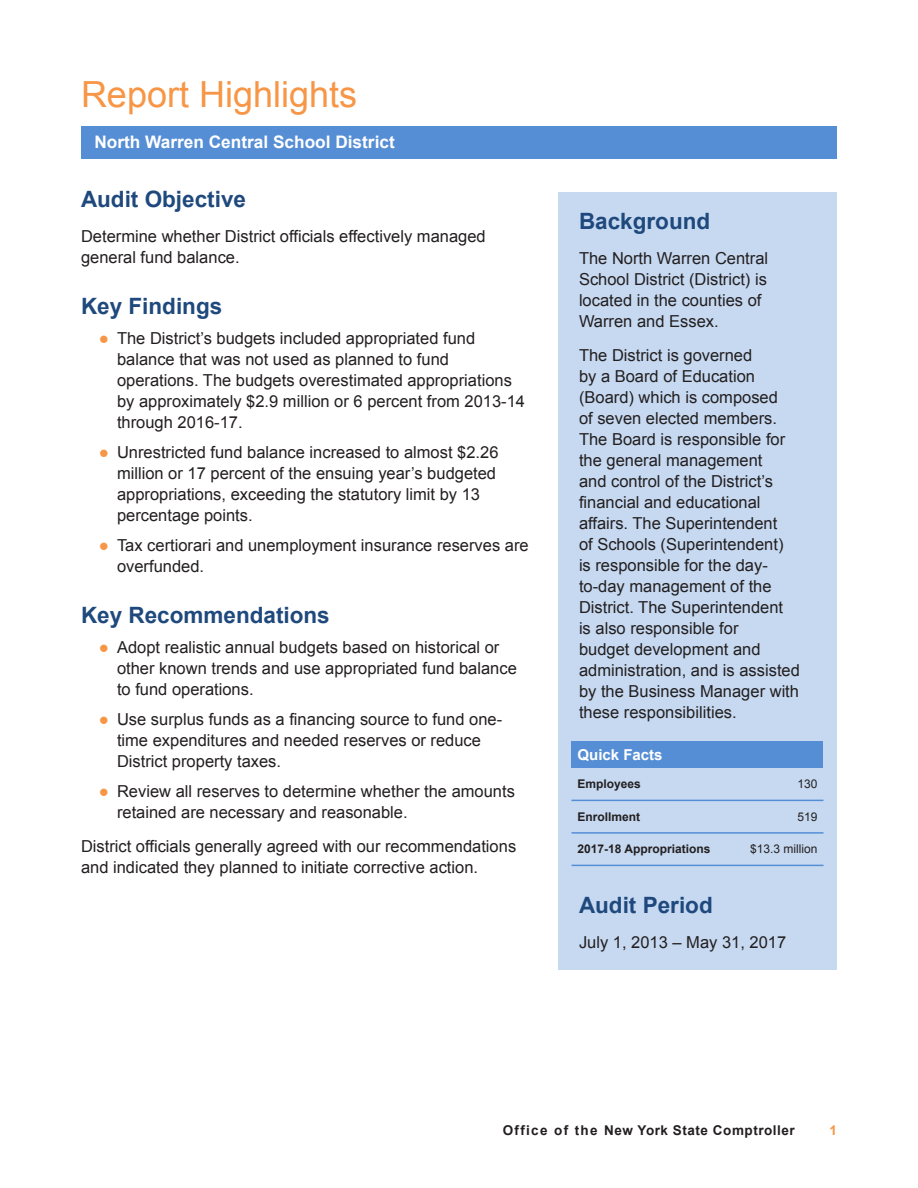
<style>
.page{position:relative;width:918px;height:1188px;background:#fff}
.page>*{position:absolute;margin:0;border:0;box-sizing:border-box;transform-origin:0 0}
.Section_Heads{font:36px "Arial";color:#f79646}
._2_Subheads{font:700 22.5px "Arial";color:#1f497d}
.t1{font:700 17.25px "Arial";color:#fff}
.Body_Text{font:16.5px/21px "Arial";color:#231f20}
.Footnotes{font:700 15px "Arial";color:#fff}
.t2{font:700 13.5px "Arial";letter-spacing:.04em;color:#231f20}
.t3{font:700 13.5px "Arial";color:#f79646}
.Footnotes-2{font:700 12px "Arial";color:#231f20}
.Footnotes-3{font:12px "Arial";color:#231f20}
.s1{color:#f79646}
</style>
<div class="page">
<hr style="left:81px;top:126px;width:756px;height:3px;background:#558ed5">
<div style="left:558px;top:192px;width:279px;height:778px;background:#c6d9f1"></div>
<div style="left:81px;top:128px;width:756px;height:31px;background:#558ed5"></div>
<div style="left:572px;top:741px;width:252px;height:27px;background:#558ed5"></div>
<hr style="left:572px;top:800px;width:158px;height:1px;background:#558ed5">
<hr style="left:730px;top:800px;width:94px;height:1px;background:#558ed5">
<hr style="left:572px;top:832px;width:158px;height:2px;background:#558ed5">
<hr style="left:730px;top:832px;width:94px;height:2px;background:#558ed5">
<hr style="left:572px;top:865px;width:158px;height:1px;background:#558ed5">
<hr style="left:730px;top:865px;width:94px;height:1px;background:#558ed5">
<p class="Section_Heads" style="left:81px;top:71px;width:278px">Report Highlights</p>
<p class="t1" style="left:94px;top:130px;width:302px">North Warren Central School District</p>
<p class="_2_Subheads" style="left:81px;top:185px;width:167px">Audit Objective</p>
<p class="Body_Text" style="left:81px;top:226px;width:406px">Determine whether District officials effectively managed general fund balance.</p>
<p class="_2_Subheads" style="left:81px;top:291px;width:143px">Key Findings</p>
<p class="Body_Text" style="left:117px;top:328px;width:410px;text-indent:-18px"><span class="s1">●</span> The District’s budgets included appropriated fund balance that was not used as planned to fund operations. The budgets overestimated appropriations by approximately $2.9 million or 6 percent from 2013-14 through 2016-17.</p>
<p class="Body_Text" style="left:117px;top:442px;width:383px;text-indent:-18px"><span class="s1">●</span> Unrestricted fund balance increased to almost $2. 26 million or 17 percent of the ensuing year’s budgeted appropriations, exceeding the statutory limit by 13 percentage points.</p>
<p class="Body_Text" style="left:117px;top:535px;width:413px;text-indent:-18px"><span class="s1">●</span> Tax certiorari and unemployment insurance reserves are overfunded.</p>
<p class="_2_Subheads" style="left:81px;top:600px;width:250px">Key Recommendations</p>
<p class="Body_Text" style="left:117px;top:637px;width:401px;text-indent:-18px"><span class="s1">●</span> Adopt realistic annual budgets based on historical or other known trends and use appropriated fund balance to fund operations.</p>
<p class="Body_Text" style="left:117px;top:709px;width:387px;text-indent:-18px"><span class="s1">●</span> Use surplus funds as a financing source to fund one&shy;time expenditures and needed reserves or reduce<br>District property taxes.</p>
<p class="Body_Text" style="left:117px;top:781px;width:399px;text-indent:-18px"><span class="s1">●</span> Review all reserves to determine whether the amounts retained are necessary and reasonable.</p>
<p class="Body_Text" style="left:81px;top:836px;width:437px">District officials generally agreed with our recommendations and indicated they planned to initiate corrective action.</p>
<p class="_2_Subheads" style="left:579px;top:206px;width:133px">Background</p>
<p class="Body_Text" style="left:579px;top:248px;width:191px">The North Warren Central<br>School District (District) is located in the counties of<br>Warren and Essex.</p>
<p class="Body_Text" style="left:579px;top:345px;width:223px">The District is governed<br>by a Board of Education (Board) which is composed<br>of seven elected members.<br>The Board is responsible for the general management<br>and control of the District’s financial and educational affairs. The Superintendent<br>of Schools (Superintendent)<br>is responsible for the day&shy;to-day management of the<br>District. The Superintendent<br>is also responsible for<br>budget development and administration, and is assisted by the Business Manager with these responsibilities.</p>
<p class="Footnotes" style="left:578px;top:745px;width:87px">Quick Facts</p>
<p class="Footnotes-2" style="left:578px;top:776px;width:65px">Employees</p>
<p class="Footnotes-3" style="left:797px;top:776px;width:22px">130</p>
<p class="Footnotes-2" style="left:578px;top:809px;width:64px">Enrollment</p>
<p class="Footnotes-3" style="left:797px;top:809px;width:22px">519</p>
<p class="Footnotes-2" style="left:578px;top:841px;width:134px">2017-18 Appropriations</p>
<p class="Footnotes-3" style="left:750px;top:841px;width:69px">$13.3 million</p>
<p class="_2_Subheads" style="left:579px;top:890px;width:135px">Audit Period</p>
<p class="Body_Text" style="left:579px;top:932px;width:209px">July 1, 2013 – May 31, 2017</p>
<p class="t2" style="left:503px;top:1121px;width:294px">Office of the New York State Comptroller</p>
<p class="t3" style="left:829px;top:1121px;width:9px">1</p>
</div>
